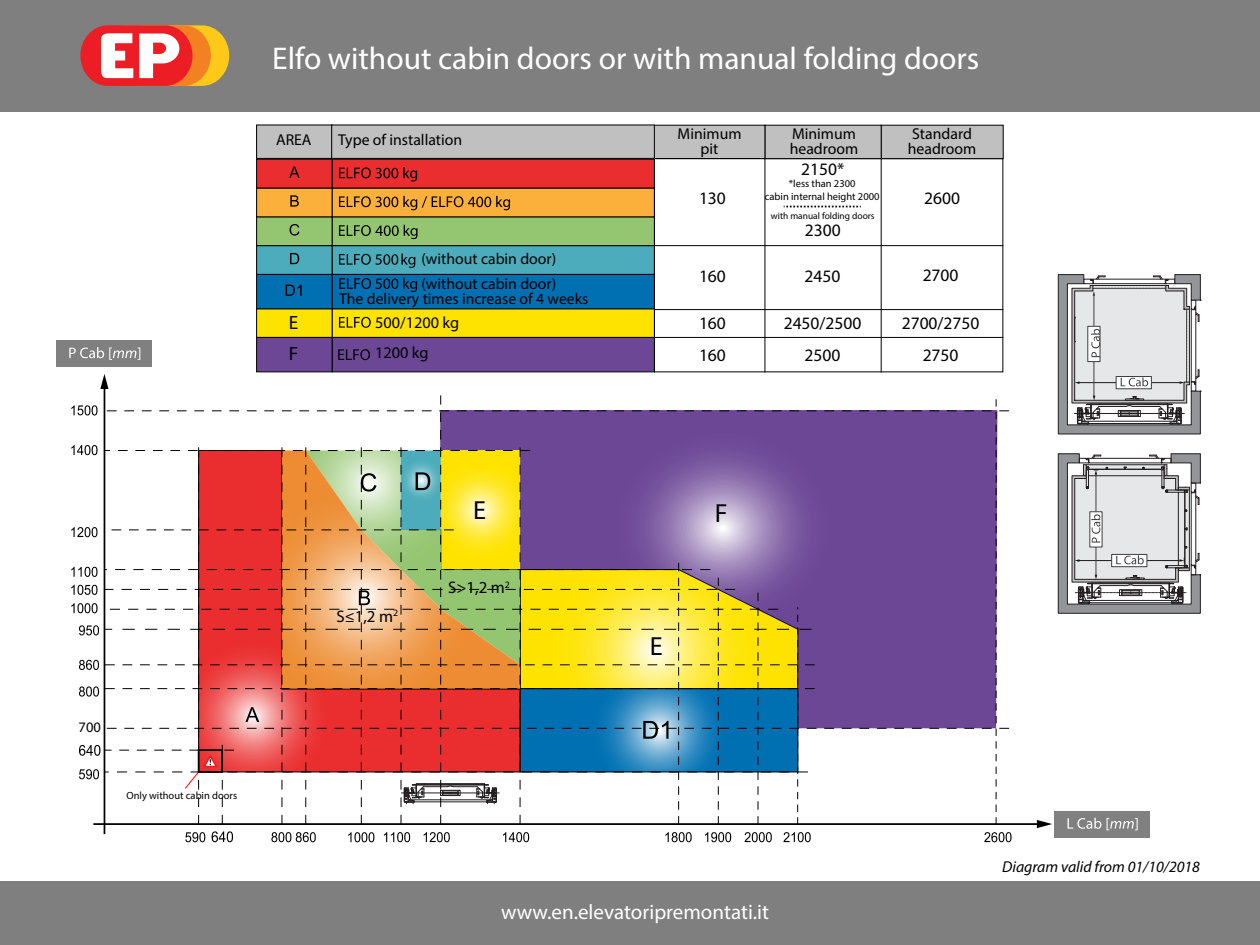
<style>
.page{position:relative;width:1260px;height:945px;background:#fff}
.page>*{position:absolute;margin:0;border:0;box-sizing:border-box;transform-origin:0 0}
.t1{font:31.5px "Myriad Pro";color:#fff}
.t2{font:26.25px "Myriad Pro";color:#000}
.t3{font:21px "Myriad Pro";color:#fff}
.t4{font:19.25px/31.7px "Myriad Pro";color:#000}
.t5{font:17.5px/31.5px "Myriad Pro";color:#000}
.t6{font:16.8px "Myriad Pro";color:#000}
.t7{font:16.28px/30.1px "Myriad Pro";color:#000}
.t8{font:15.75px/15.8px "Myriad Pro";color:#000}
.t9{font:italic 15.75px "Myriad Pro";color:#000}
.t10{font:14.53px "Myriad Pro";color:#000}
.t11{font:10.5px/12.6px "Myriad Pro";color:#000;text-align:center}
.t12{font:9.45px "Myriad Pro";color:#000}
</style>
<div class="page">
<div style="left:0;top:881px;width:1260px;height:64px;background:#7f7f7f"></div>
<div style="left:0;top:0;width:1260px;height:111px;background:#7f7f7f"></div>
<svg style="left:80px;top:25px;width:149px;height:61px;background:#ea7d5f"></svg>
<div style="left:1055px;top:811px;width:95px;height:26px;background:#808080"></div>
<svg style="left:1068px;top:818px;width:33px;height:11px"></svg>
<svg style="left:1107px;top:818px;width:31px;height:12px"></svg>
<div style="left:57px;top:341px;width:95px;height:26px;background:#808080"></div>
<svg style="left:69px;top:347px;width:71px;height:13px"></svg>
<svg style="left:384px;top:832px;width:26px;height:10px"></svg>
<svg style="left:424px;top:832px;width:26px;height:10px"></svg>
<svg style="left:503px;top:832px;width:26px;height:10px"></svg>
<svg style="left:665px;top:832px;width:27px;height:10px"></svg>
<svg style="left:705px;top:832px;width:26px;height:10px"></svg>
<svg style="left:745px;top:832px;width:27px;height:10px"></svg>
<svg style="left:783px;top:832px;width:28px;height:10px"></svg>
<svg style="left:185px;top:832px;width:20px;height:10px"></svg>
<svg style="left:1058px;top:454px;width:143px;height:159px"></svg>
<svg style="left:1058px;top:274px;width:143px;height:160px;background:#c0c0c1"></svg>
<svg style="left:348px;top:832px;width:26px;height:10px"></svg>
<hr style="left:94px;top:823px;width:943px;height:2px;background:#000">
<svg style="left:1037px;top:820px;width:15px;height:8px"></svg>
<hr style="left:104px;top:389px;width:1px;height:444px;background:#000">
<svg style="left:271px;top:832px;width:45px;height:10px"></svg>
<svg style="left:984px;top:832px;width:28px;height:10px"></svg>
<div style="left:257px;top:309px;width:75px;height:28px;background:#ffe300"></div>
<div style="left:332px;top:309px;width:322px;height:28px;background:#ffe300"></div>
<div style="left:257px;top:337px;width:75px;height:35px;background:#6c4796;border:1px solid #000"></div>
<div style="left:332px;top:337px;width:322px;height:35px;background:#6c4796;border:1px solid #000"></div>
<div style="left:257px;top:246px;width:75px;height:28px;background:#4cacbb"></div>
<div style="left:257px;top:217px;width:75px;height:29px;background:#94c570;border:1px solid #000"></div>
<div style="left:257px;top:188px;width:75px;height:29px;background:#fbb03b;border:1px solid #000"></div>
<div style="left:257px;top:159px;width:75px;height:29px;background:#ea2d2e"></div>
<div style="left:332px;top:246px;width:322px;height:28px;background:#4cacbb"></div>
<div style="left:332px;top:217px;width:322px;height:29px;background:#94c570;border:1px solid #000"></div>
<div style="left:332px;top:188px;width:322px;height:29px;background:#fbb03b;border:1px solid #000"></div>
<div style="left:332px;top:159px;width:322px;height:29px;background:#ea2d2e"></div>
<svg style="left:289px;top:167px;width:11px;height:11px"></svg>
<svg style="left:290px;top:195px;width:9px;height:12px"></svg>
<svg style="left:290px;top:224px;width:9px;height:12px"></svg>
<svg style="left:290px;top:253px;width:9px;height:11px"></svg>
<svg style="left:339px;top:167px;width:78px;height:15px"></svg>
<svg style="left:339px;top:196px;width:171px;height:14px"></svg>
<svg style="left:339px;top:225px;width:79px;height:14px"></svg>
<svg style="left:339px;top:253px;width:76px;height:15px"></svg>
<div style="left:257px;top:274px;width:75px;height:35px;background:#0070b3;border:1px solid #000"></div>
<div style="left:332px;top:274px;width:322px;height:35px;background:#0070b3;border:1px solid #000"></div>
<svg style="left:286px;top:285px;width:16px;height:11px"></svg>
<svg style="left:339px;top:278px;width:78px;height:14px"></svg>
<hr style="left:765px;top:159px;width:1px;height:213px;background:#000">
<hr style="left:881px;top:159px;width:1px;height:213px;background:#000">
<div style="left:881px;top:125px;width:122px;height:34px;background:#c1c0c0;border:1px solid #000"></div>
<div style="left:765px;top:125px;width:116px;height:34px;background:#c1c0c0;border:1px solid #000"></div>
<div style="left:654px;top:125px;width:111px;height:34px;background:#c1c0c0;border:1px solid #000"></div>
<div style="left:257px;top:125px;width:75px;height:33px;background:#c1c0c0"></div>
<div style="left:332px;top:125px;width:323px;height:33px;background:#c1c0c0"></div>
<svg style="left:339px;top:317px;width:32px;height:11px"></svg>
<svg style="left:338px;top:349px;width:32px;height:11px"></svg>
<hr style="left:654px;top:245px;width:349px;height:1px;background:#000">
<hr style="left:654px;top:309px;width:349px;height:1px;background:#000">
<hr style="left:654px;top:337px;width:349px;height:1px;background:#000">
<svg style="left:784px;top:206px;width:77px;height:1px"></svg>
<svg style="left:212px;top:831px;width:21px;height:11px"></svg>
<svg style="left:71px;top:374px;width:938px;height:450px"></svg>
<div style="left:198px;top:749px;width:25px;height:24px;border:2px solid #000"></div>
<h1 class="t1" style="left:272px;top:39px;width:709px">Elfo without cabin doors or with manual folding doors</h1>
<p class="t8" style="left:276px;top:132px;width:37px">AREA</p>
<p class="t8" style="left:338px;top:132px;width:126px">Type of installation</p>
<p class="t8" style="left:790px;top:125px;width:70px">Minimum headroom</p>
<p class="t8" style="left:908px;top:125px;width:70px">Standard headroom</p>
<p class="t8" style="left:678px;top:125px;width:65px;text-align:center">Minimum pit</p>
<p class="t5" style="left:699px;top:182px;width:28px">130</p>
<p class="t5" style="left:801px;top:153px;width:45px">2150*</p>
<p class="t12" style="left:771px;top:210px;width:105px">with manual folding doors</p>
<p class="t5" style="left:805px;top:215px;width:37px">2300</p>
<p class="t11" style="left:765px;top:177px;width:116px">*less than 2300<br>cabin internal height 2000</p>
<p class="t5" style="left:924px;top:182px;width:37px">2600</p>
<p class="t8" style="left:421px;top:246px;width:136px;line-height:24.5px">(without cabin door) (without cabin door)</p>
<p class="t8" style="left:339px;top:291px;width:251px">The delivery times increase of 4 weeks</p>
<p class="t4" style="left:289px;top:306px;width:11px">E<br>F</p>
<p class="t7" style="left:375px;top:308px;width:86px">500/1200 kg<br>1200 kg</p>
<p class="t5" style="left:699px;top:260px;width:28px">160</p>
<p class="t5" style="left:699px;top:307px;width:28px">160<br>160</p>
<p class="t5" style="left:805px;top:260px;width:37px">2450</p>
<p class="t5" style="left:923px;top:259px;width:37px">2700</p>
<p class="t5" style="left:784px;top:307px;width:79px">2450/2500</p>
<p class="t5" style="left:902px;top:307px;width:79px">2700/2750</p>
<p class="t5" style="left:805px;top:339px;width:37px">2500</p>
<p class="t5" style="left:923px;top:339px;width:37px">2750</p>
<p class="t10" style="left:79px;top:718px;width:24px">700</p>
<p class="t11" style="left:126px;top:789px;width:112px">Only without cabin doors</p>
<p class="t6" style="left:336px;top:606px;width:63px">S≤1,2 m<sup>2</sup></p>
<h2 class="t2" style="left:473px;top:494px;width:14px">E</h2>
<p class="t6" style="left:448px;top:577px;width:63px">S&gt;1,2 m<sup>2</sup></p>
<h2 class="t2" style="left:650px;top:630px;width:14px">E</h2>
<h2 class="t2" style="left:715px;top:497px;width:14px">F</h2>
<h3 class="t3" style="left:501px;top:899px;width:269px">www.en.elevatoripremontati.it</h3>
<p class="t9" style="left:1002px;top:857px;width:199px">Diagram valid from 01/10/2018</p>
</div>
